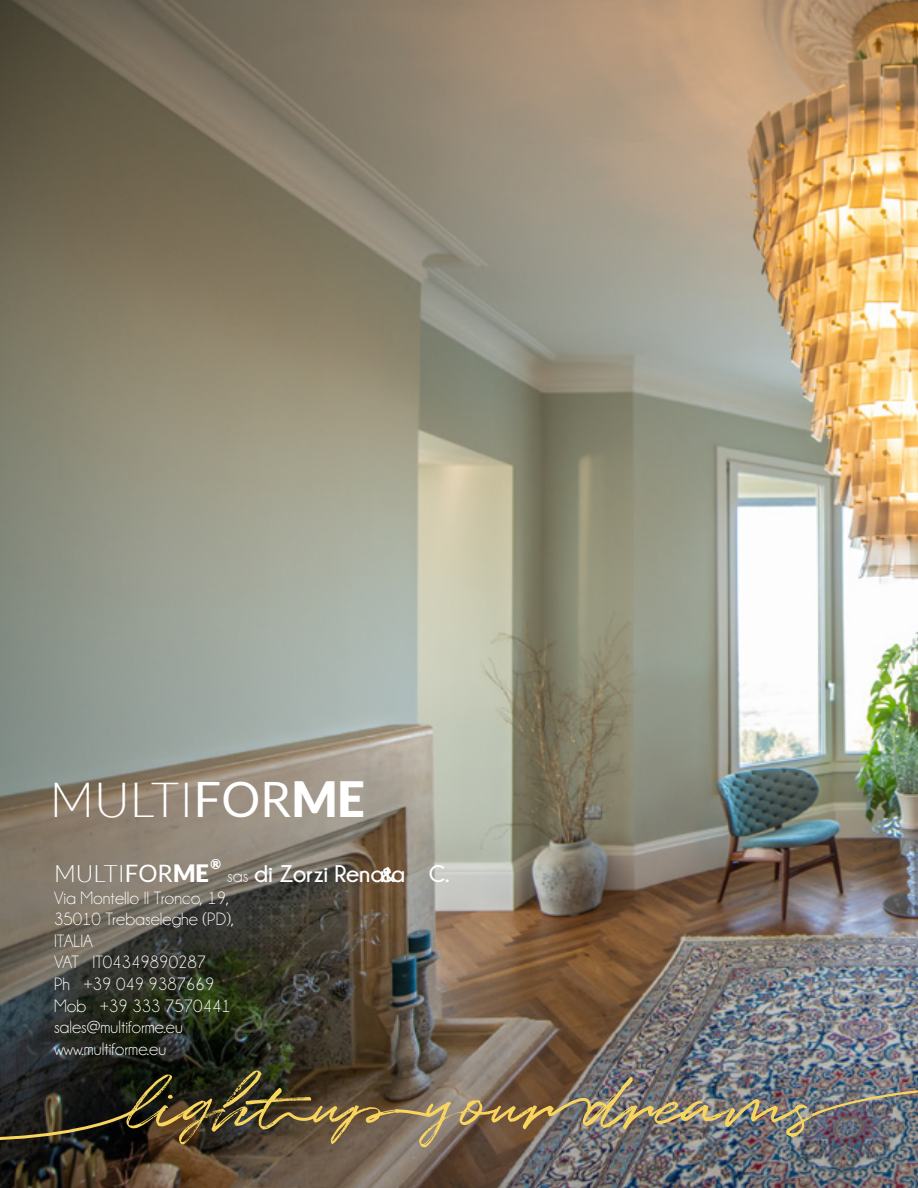
<style>
.page{position:relative;width:918px;height:1188px;background:#fff}
.page>*{position:absolute;margin:0;border:0;box-sizing:border-box;transform-origin:0 0}
.t1{font:75px "Quentin";color:#f9d55e}
.t2{font:300 48.75px "Lato";color:#fff}
.t3{font:700 24px "Champagne&Limousines";color:#fff}
.t4{font:300 24px "Lato";color:#fff}
.t5{font:600 19.5px "Open Sans";color:#fff}
.t6{font:18px/21.6px "Champagne&Limousines";color:#fff}
.t7{font:900 13.5px "Lato";color:#fff}
.s1{font-weight:400}
.s2{font-weight:900}
.s3{font-weight:400;font-size:18px}
</style>
<div class="page">
<img style="left:0;top:0;width:918px;height:1188px">
<img style="left:810px;top:1039px;width:108px;height:95px">
<svg style="left:0;top:1108px;width:137px;height:57px;background:#28241a"></svg>
<svg style="left:550px;top:1080px;width:49px;height:38px;background:#796c5b"></svg>
<svg style="left:393px;top:1108px;width:39px;height:11px"></svg>
<svg style="left:271px;top:1108px;width:50px;height:19px"></svg>
<h2 class="t2" style="left:50px;top:774px;width:317px">MULTI<span class="s1">FOR</span><span class="s2">ME</span></h2>
<p class="t7" style="left:211px;top:856px;width:12px">®</p>
<h3 class="t4" style="left:54px;top:861px;width:157px">MULTI<span class="s1">FOR</span><span class="s2">ME</span></h3>
<h3 class="t3" style="left:227px;top:861px;width:224px"><span class="s3">sas</span> di Zorzi Renata C.</h3>
<p class="t6" style="left:54px;top:887px;width:182px">Via Montello II Tronco, 19,<br>35010 Trebaseleghe (PD),<br>ITALIA<br>VAT IT04349890287<br>Ph +39 049 9387669<br>Mob +39 333 7570441 sales@multiforme.eu www.multiforme.eu</p>
<p class="t5" style="left:381px;top:862px;width:16px">&amp;</p>
<h1 class="t1" style="left:129px;top:1054px;width:692px">lightup your dreams</h1>
</div>
